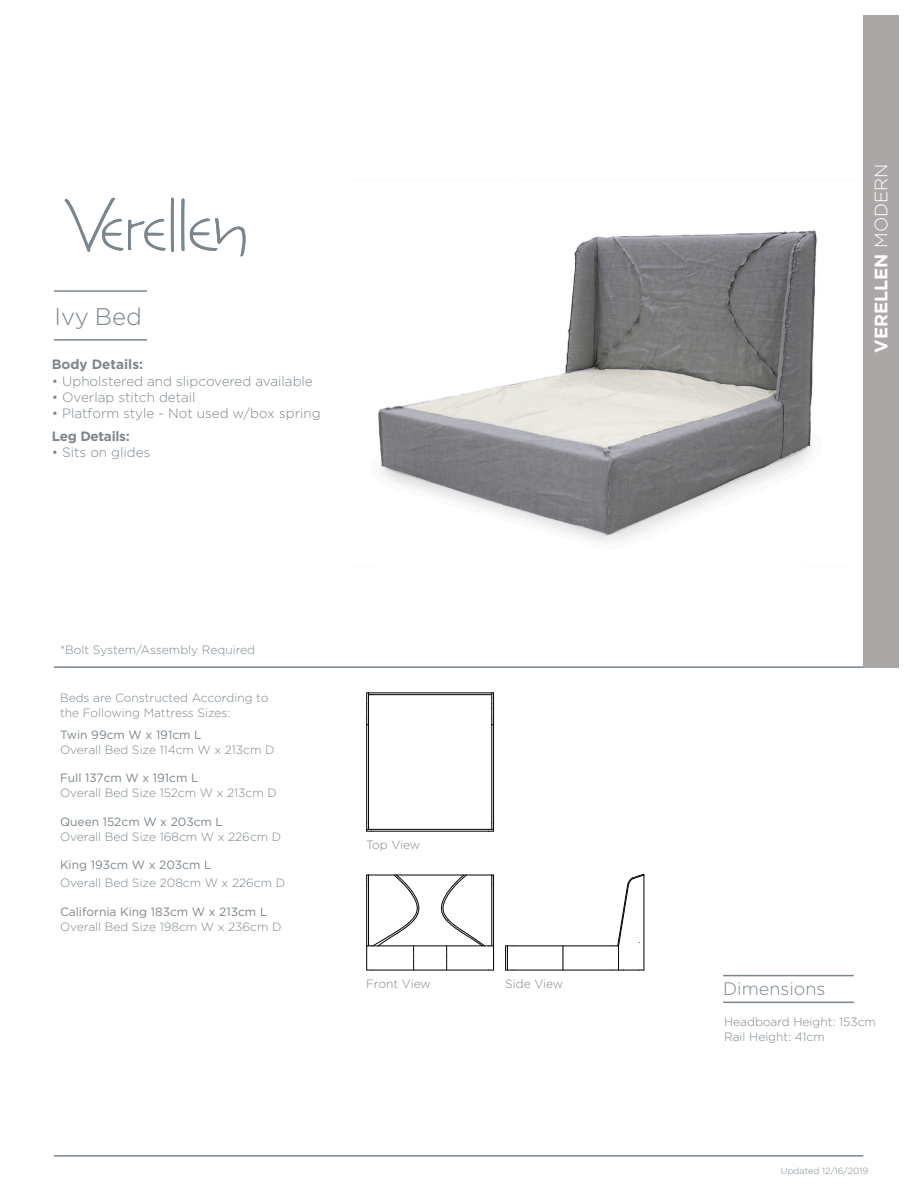
<style>
.page{position:relative;width:918px;height:1188px;background:#fff}
.page>*{position:absolute;margin:0;border:0;box-sizing:border-box;transform-origin:0 0}
.t1{font:300 24px "Gotham";color:#7c868d}
.t2{font:700 18px "Gotham";color:#fff}
.t3{font:300 18px "Gotham";color:#7c868d}
.t4{font:300 13.5px "Gotham";color:#7c868d}
.t5{font:700 13.5px "Gotham";color:#7c868d}
.t6{font:700 13.5px "Gotham";letter-spacing:-.02em;color:#7c868d}
.t7{font:300 12px "Gotham";color:#7c868d}
.t8{font:12px "Gotham";color:#7c868d}
.t9{font:300 9px "Gotham";color:#7c868d}
.s1{font-weight:300}
</style>
<div class="page">
<hr style="left:54px;top:339px;width:253px;height:2px;background:#7c868d">
<hr style="left:54px;top:290px;width:253px;height:2px;background:#7c868d">
<hr style="left:54px;top:666px;width:809px;height:2px;background:#7c868d">
<hr style="left:54px;top:1155px;width:809px;height:2px;background:#7c868d">
<svg style="left:64px;top:198px;width:110px;height:54px"></svg>
<svg style="left:181px;top:199px;width:65px;height:57px"></svg>
<hr style="left:723px;top:1002px;width:131px;height:1px;background:#7c868d">
<hr style="left:723px;top:975px;width:131px;height:1px;background:#7c868d">
<div style="left:863px;top:15px;width:35px;height:653px;background:#aaa7a6"></div>
<img style="left:378px;top:230px;width:439px;height:311px">
<hr style="left:372px;top:829px;width:117px;height:1px;background:#000">
<hr style="left:369px;top:693px;width:123px;height:1px;background:#000">
<hr style="left:492px;top:725px;width:1px;height:98px;background:#000">
<hr style="left:369px;top:694px;width:123px;height:1px;background:#000">
<hr style="left:372px;top:831px;width:117px;height:1px;background:#000">
<hr style="left:493px;top:725px;width:1px;height:98px;background:#000">
<hr style="left:366px;top:725px;width:1px;height:98px;background:#000">
<hr style="left:368px;top:725px;width:1px;height:98px;background:#000">
<svg style="left:489px;top:823px;width:5px;height:9px"></svg>
<svg style="left:366px;top:693px;width:7px;height:32px"></svg>
<svg style="left:366px;top:823px;width:6px;height:9px"></svg>
<svg style="left:492px;top:693px;width:2px;height:32px"></svg>
<hr style="left:372px;top:970px;width:117px;height:1px;background:#000">
<hr style="left:369px;top:875px;width:123px;height:1px;background:#000">
<hr style="left:644px;top:875px;width:1px;height:95px;background:#000">
<hr style="left:514px;top:970px;width:98px;height:1px;background:#000">
<svg style="left:505px;top:946px;width:9px;height:25px"></svg>
<hr style="left:372px;top:946px;width:117px;height:1px;background:#000">
<hr style="left:514px;top:946px;width:98px;height:1px;background:#000">
<svg style="left:612px;top:874px;width:32px;height:97px"></svg>
<svg style="left:563px;top:946px;width:1px;height:25px"></svg>
<svg style="left:366px;top:875px;width:54px;height:96px"></svg>
<svg style="left:441px;top:875px;width:53px;height:96px"></svg>
<div style="left:147px;top:287px;width:182px;height:56px;background:#fff"></div>
<p class="t1" style="left:54px;top:302px;width:89px">Ivy Bed</p>
<p class="t5" style="left:52px;top:356px;width:93px">Body Details:</p>
<p class="t4" style="left:52px;top:372px;width:263px">• Upholstered and slipcovered available</p>
<p class="t4" style="left:52px;top:388px;width:145px">• Overlap stitch detail</p>
<p class="t4" style="left:52px;top:405px;width:270px">• Platform style - Not used w/box spring</p>
<p class="t6" style="left:52px;top:427px;width:80px">Leg Details:</p>
<p class="t4" style="left:52px;top:444px;width:100px">• Sits on glides</p>
<p class="t7" style="left:60px;top:643px;width:197px">*Bolt System/Assembly Required</p>
<p class="t7" style="left:60px;top:690px;width:210px">Beds are Constructed According to</p>
<p class="t7" style="left:60px;top:705px;width:172px">the Following Mattress Sizes:</p>
<p class="t8" style="left:60px;top:727px;width:143px">Twin 99cm W x 191cm L</p>
<p class="t7" style="left:60px;top:742px;width:216px">Overall Bed Size 114cm W x 213cm D</p>
<p class="t8" style="left:60px;top:770px;width:140px">Full 137cm W x 191cm L</p>
<p class="t7" style="left:60px;top:785px;width:218px">Overall Bed Size 152cm W x 213cm D</p>
<p class="t8" style="left:60px;top:814px;width:165px">Queen 152cm W x 203cm L</p>
<p class="t7" style="left:60px;top:829px;width:223px">Overall Bed Size 168cm W x 226cm D</p>
<p class="t8" style="left:60px;top:857px;width:153px">King 193cm W x 203cm L</p>
<p class="t7" style="left:60px;top:875px;width:227px">Overall Bed Size 208cm W x 226cm D</p>
<p class="t8" style="left:60px;top:904px;width:209px">California King 183cm W x 213cm L</p>
<p class="t7" style="left:60px;top:919px;width:223px">Overall Bed Size 198cm W x 236cm D</p>
<p class="t7" style="left:366px;top:837px;width:56px">Top View</p>
<p class="t7" style="left:366px;top:976px;width:66px">Front View</p>
<p class="t7" style="left:505px;top:976px;width:59px">Side View</p>
<p class="t2" style="left:869px;top:352px;width:190px;rotate:-90deg">VERELLEN <span class="s1">MODERN</span></p>
<p class="t3" style="left:723px;top:977px;width:104px">Dimensions</p>
<p class="t7" style="left:724px;top:1014px;width:153px">Headboard Height: 153cm</p>
<p class="t7" style="left:724px;top:1029px;width:102px">Rail Height: 41cm</p>
<p class="t9" style="left:781px;top:1165px;width:89px">Updated 12/16/2019</p>
</div>
